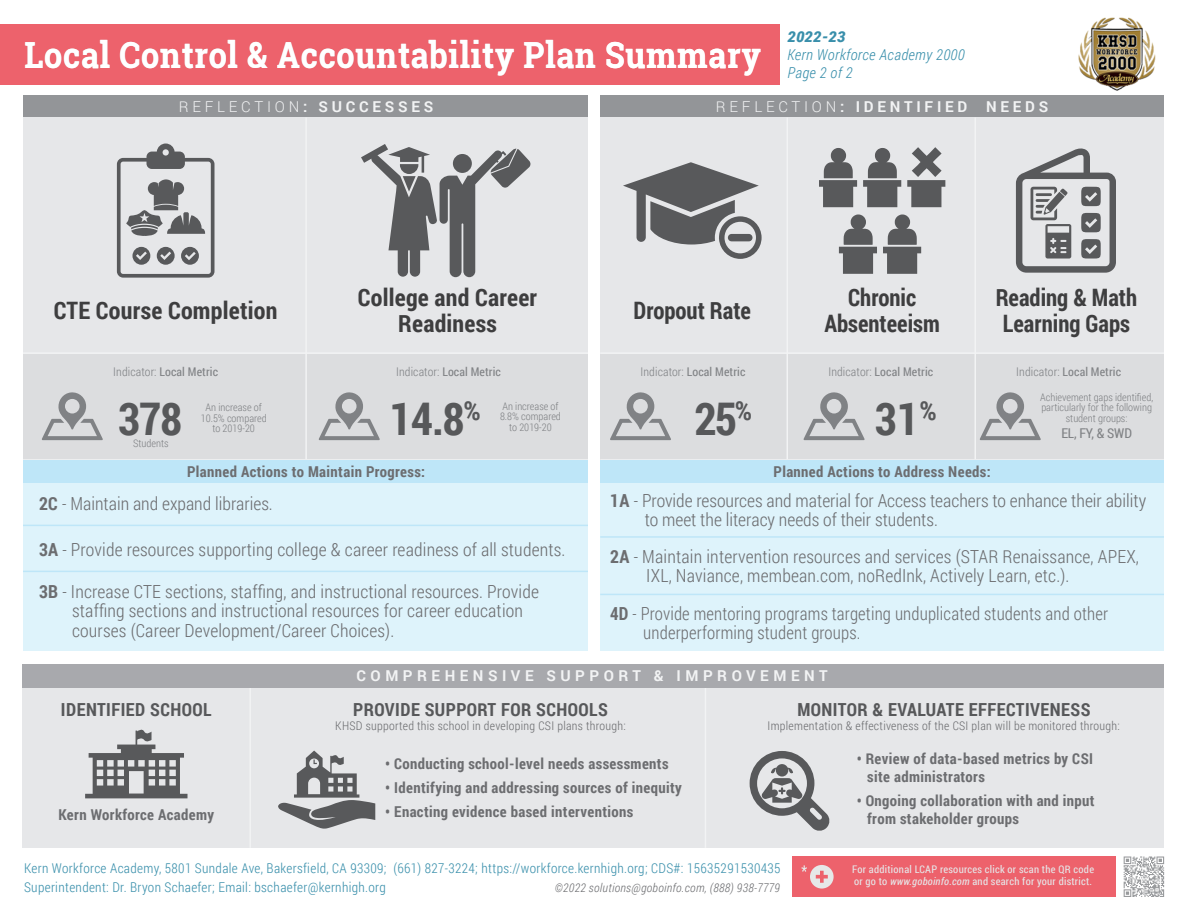
<style>
.page{position:relative;width:1188px;height:918px;background:#fff}
.page>*{position:absolute;margin:0;border:0;box-sizing:border-box;transform-origin:0 0}
.t1{font:700 45px "Roboto Condensed";letter-spacing:-.03em;color:#57585a}
.t2{font:700 36px "Roboto Slab";letter-spacing:.025em;color:#fff;scale:.9 1}
.t3{font:700 26.25px "Roboto Condensed";color:#57585a}
.t4{font:700 24px/25.5px "Roboto Condensed";color:#3e3e3f;scale:.95 1}
.t5{font:700 24px/25.5px "Roboto Condensed";color:#3e3e3f;text-align:center}
.t6{font:300 18px/19.5px "Roboto Condensed";letter-spacing:.01em;color:#6c6d70}
.t7{font:300 18px/19.5px "Roboto Condensed";letter-spacing:.01em;color:#6c6d70;scale:.95 1}
.t8{font:700 18px "Roboto Condensed";letter-spacing:.025em;color:#57585a}
.t9{font:700 15px/18px "Roboto Condensed";letter-spacing:.025em;color:#6c6d70}
.t10{font:700 15px "Roboto";letter-spacing:.3em;color:#f2f3f4}
.t11{font:italic 300 15px "Roboto Condensed";letter-spacing:.025em;color:#398fab}
.t12{font:700 15px "Roboto";letter-spacing:.25em;color:#f2f3f4}
.t13{font:300 15px "Roboto";letter-spacing:.25em;color:#f2f3f4}
.t14{font:italic 900 15px "Roboto";letter-spacing:.025em;color:#398fab}
.t15{font:300 13.5px "Roboto Condensed";letter-spacing:.025em;color:#398fab}
.t16{font:13.5px "Roboto Condensed";letter-spacing:-.01em;color:#808285}
.t17{font:300 12px "Roboto Condensed";letter-spacing:.025em;color:#6c6d70}
.t18{font:12px "Roboto Condensed";letter-spacing:.01em;color:#808285}
.t19{font:italic 300 12px "Roboto Condensed";letter-spacing:.025em;color:#6c6d70}
.t20{font:300 10.5px/10.5px "Roboto Condensed";color:#808285}
.t21{font:10.5px/12px "Roboto Condensed";letter-spacing:.025em;color:#e6e7e9}
.s1{font-weight:700}
.s2{font-weight:300}
.s3{font-style:italic}
</style>
<div class="page">
<div style="left:22px;top:687px;width:1142px;height:161px;background:#e6e7e9"></div>
<hr style="left:249px;top:687px;width:2px;height:161px;background:#f2f3f4">
<hr style="left:705px;top:687px;width:1px;height:161px;background:#f2f3f4">
<div style="left:22px;top:664px;width:1142px;height:23px;background:#a8a9ad"></div>
<div style="left:0;top:24px;width:780px;height:60px;background:#ed626c"></div>
<div style="left:792px;top:856px;width:324px;height:41px;background:#ed626c"></div>
<svg style="left:801px;top:865px;width:33px;height:24px"></svg>
<svg style="left:1124px;top:856px;width:40px;height:41px"></svg>
<div style="left:600px;top:95px;width:564px;height:23px;background:#939598"></div>
<div style="left:600px;top:118px;width:564px;height:341px;background:#e6e7e9"></div>
<div style="left:600px;top:354px;width:564px;height:105px;background:#dcdddf"></div>
<hr style="left:974px;top:118px;width:2px;height:341px;background:#f2f3f4">
<hr style="left:787px;top:118px;width:1px;height:341px;background:#f2f3f4">
<hr style="left:600px;top:352px;width:564px;height:2px;background:#f2f3f4">
<svg style="left:610px;top:392px;width:61px;height:48px"></svg>
<svg style="left:804px;top:392px;width:61px;height:48px"></svg>
<svg style="left:980px;top:392px;width:61px;height:48px"></svg>
<svg style="left:1016px;top:148px;width:100px;height:125px"></svg>
<svg style="left:623px;top:162px;width:139px;height:97px"></svg>
<svg style="left:883px;top:214px;width:38px;height:60px"></svg>
<svg style="left:863px;top:148px;width:38px;height:59px"></svg>
<svg style="left:839px;top:214px;width:38px;height:60px"></svg>
<svg style="left:819px;top:148px;width:38px;height:59px"></svg>
<svg style="left:907px;top:147px;width:38px;height:60px"></svg>
<div style="left:23px;top:95px;width:565px;height:23px;background:#939598"></div>
<div style="left:23px;top:118px;width:565px;height:341px;background:#e6e7e9"></div>
<div style="left:23px;top:354px;width:565px;height:105px;background:#dcdddf"></div>
<hr style="left:305px;top:118px;width:2px;height:341px;background:#f2f3f4">
<hr style="left:23px;top:352px;width:565px;height:2px;background:#f2f3f4">
<svg style="left:42px;top:392px;width:61px;height:48px"></svg>
<svg style="left:319px;top:392px;width:61px;height:48px"></svg>
<svg style="left:117px;top:144px;width:97px;height:134px"></svg>
<svg style="left:361px;top:144px;width:169px;height:133px"></svg>
<hr style="left:600px;top:459px;width:564px;height:2px;background:#f2f3f4">
<hr style="left:23px;top:459px;width:565px;height:2px;background:#f2f3f4">
<div style="left:23px;top:483px;width:565px;height:168px;background:#def3fb"></div>
<div style="left:23px;top:461px;width:565px;height:22px;background:#bee6f8"></div>
<hr style="left:23px;top:571px;width:565px;height:1px;background:#bee6f8">
<hr style="left:23px;top:525px;width:565px;height:1px;background:#bee6f8">
<div style="left:600px;top:483px;width:564px;height:168px;background:#def3fb"></div>
<div style="left:600px;top:461px;width:564px;height:22px;background:#bee6f8"></div>
<hr style="left:600px;top:536px;width:564px;height:2px;background:#bee6f8">
<hr style="left:600px;top:594px;width:564px;height:1px;background:#bee6f8">
<svg style="left:85px;top:730px;width:103px;height:68px"></svg>
<svg style="left:750px;top:751px;width:79px;height:80px"></svg>
<svg style="left:278px;top:751px;width:97px;height:78px"></svg>
<img style="left:1078px;top:18px;width:77px;height:72px">
<h2 class="t2" style="left:25px;top:30px;width:820px">Local Control &amp; Accountability Plan Summary</h2>
<p class="t14" style="left:788px;top:26px;width:59px">2022-23</p>
<p class="t11" style="left:788px;top:44px;width:179px">Kern Workforce Academy 2000</p>
<p class="t11" style="left:788px;top:62px;width:67px">Page 2 of 2</p>
<p class="t13" style="left:179px;top:96px;width:256px">REFLECTION<span class="s1">: SUCCESSES</span></p>
<p class="t12" style="left:716px;top:96px;width:334px"><span class="s2">REFLECTION</span>: IDENTIFIED NEEDS</p>
<p class="t5" style="left:54px;top:297px;width:225px">CTE Course Completion</p>
<p class="t5" style="left:358px;top:284px;width:181px">College and Career<br>Readiness</p>
<p class="t4" style="left:634px;top:297px;width:125px">Dropout Rate</p>
<p class="t4" style="left:825px;top:284px;width:123px;text-align:center">Chronic<br>Absenteeism</p>
<p class="t4" style="left:996px;top:284px;width:150px">Reading &amp; Math<br>Learning Gaps</p>
<p class="t18" style="left:113px;top:364px;width:106px"><span class="s2">Indicator:</span> Local Metric</p>
<p class="t18" style="left:396px;top:364px;width:106px"><span class="s2">Indicator:</span> Local Metric</p>
<p class="t20" style="left:500px;top:401px;width:62px">An increase of<br>8.8% compared</p>
<p class="t20" style="left:206px;top:402px;width:58px">An increase of</p>
<p class="t3" style="left:464px;top:392px;width:19px">%</p>
<p class="t20" style="left:213px;top:423px;width:44px">to 2019-20</p>
<p class="t1" style="left:118px;top:387px;width:66px">378</p>
<p class="t1" style="left:390px;top:387px;width:77px">14.8</p>
<p class="t20" style="left:201px;top:412px;width:67px">10.5% compared</p>
<p class="t20" style="left:509px;top:422px;width:44px">to 2019-20</p>
<p class="t20" style="left:133px;top:438px;width:37px">Students</p>
<p class="t18" style="left:641px;top:364px;width:106px"><span class="s2">Indicator:</span> Local Metric</p>
<p class="t18" style="left:828px;top:364px;width:106px"><span class="s2">Indicator:</span> Local Metric</p>
<p class="t18" style="left:1016px;top:364px;width:106px"><span class="s2">Indicator:</span> Local Metric</p>
<p class="t1" style="left:695px;top:387px;width:59px">25<sup>%</sup></p>
<p class="t1" style="left:875px;top:387px;width:64px">31<sup>%</sup></p>
<p class="t20" style="left:1040px;top:391px;width:114px;text-align:center">Achievement gaps identified, particularly for the following student groups:</p>
<p class="t16" style="left:1061px;top:423px;width:72px">EL, FY, &amp; SWD</p>
<p class="t9" style="left:187px;top:462px;width:240px">Planned Actions to Maintain Progress:</p>
<p class="t9" style="left:774px;top:462px;width:219px">Planned Actions to Address Needs:</p>
<p class="t6" style="left:39px;top:493px;width:235px"><span class="s1">2C</span> - Maintain and expand libraries.</p>
<p class="t6" style="left:645px;top:490px;width:503px;text-indent:-34px"><span class="s1">1A</span> - Provide resources and material for Access teachers to enhance their ability to meet the literacy needs of their students.</p>
<p class="t6" style="left:39px;top:539px;width:528px"><span class="s1">3A</span> - Provide resources supporting college &amp; career readiness of all students.</p>
<p class="t6" style="left:72px;top:581px;width:468px;text-indent:-33px"><span class="s1">3B</span> - Increase CTE sections, staffing, and instructional resources. Provide staffing sections and instructional resources for career education courses (Career Development/Career Choices).</p>
<p class="t6" style="left:646px;top:546px;width:494px;text-indent:-36px"><span class="s1">2A</span> - Maintain intervention resources and services (STAR Renaissance, APEX,<br>IXL, Naviance, membean.com, noRedInk, Actively Learn, etc.).</p>
<p class="t7" style="left:643px;top:603px;width:491px;text-indent:-33px"><span class="s1">4D</span> - Provide mentoring programs targeting unduplicated students and other underperforming student groups.</p>
<p class="t10" style="left:357px;top:665px;width:473px">COMPREHENSIVE SUPPORT &amp; IMPROVEMENT</p>
<p class="t8" style="left:61px;top:697px;width:152px">IDENTIFIED SCHOOL</p>
<p class="t8" style="left:353px;top:697px;width:256px">PROVIDE SUPPORT FOR SCHOOLS</p>
<p class="t8" style="left:797px;top:697px;width:294px">MONITOR &amp; EVALUATE EFFECTIVENESS</p>
<p class="t17" style="left:335px;top:717px;width:292px">KHSD supported this school in developing CSI plans through:</p>
<p class="t17" style="left:768px;top:717px;width:354px">Implementation &amp; effectiveness of the CSI plan will be monitored through:</p>
<p class="t9" style="left:58px;top:805px;width:157px">Kern Workforce Academy</p>
<p class="t9" style="left:385px;top:754px;width:285px">• Conducting school-level needs assessments</p>
<p class="t9" style="left:385px;top:778px;width:298px">• Identifying and addressing sources of inequity</p>
<p class="t9" style="left:385px;top:802px;width:250px">• Enacting evidence based interventions</p>
<p class="t15" style="left:24px;top:858px;width:758px">Kern Workforce Academy, 5801 Sundale Ave, Bakersfield, CA 93309; (661) 827-3224; https://workforce.kernhigh.org; CDS#: 15635291530435</p>
<p class="t15" style="left:24px;top:878px;width:363px">Superintendent: Dr. Bryon Schaefer; Email: bschaefer@kernhigh.org</p>
<p class="t19" style="left:555px;top:880px;width:227px">©2022 solutions@goboinfo.com, (888) 938-7779</p>
<p class="t9" style="left:867px;top:749px;width:227px;text-indent:-10px">• Review of data-based metrics by CSI site administrators</p>
<p class="t9" style="left:867px;top:791px;width:229px;text-indent:-10px">• Ongoing collaboration with and input from stakeholder groups</p>
<p class="t21" style="left:852px;top:863px;width:243px">For additional LCAP resources click or scan the QR code or go to <span class="s3">www.goboinfo.com</span> and search for your district.</p>
</div>
